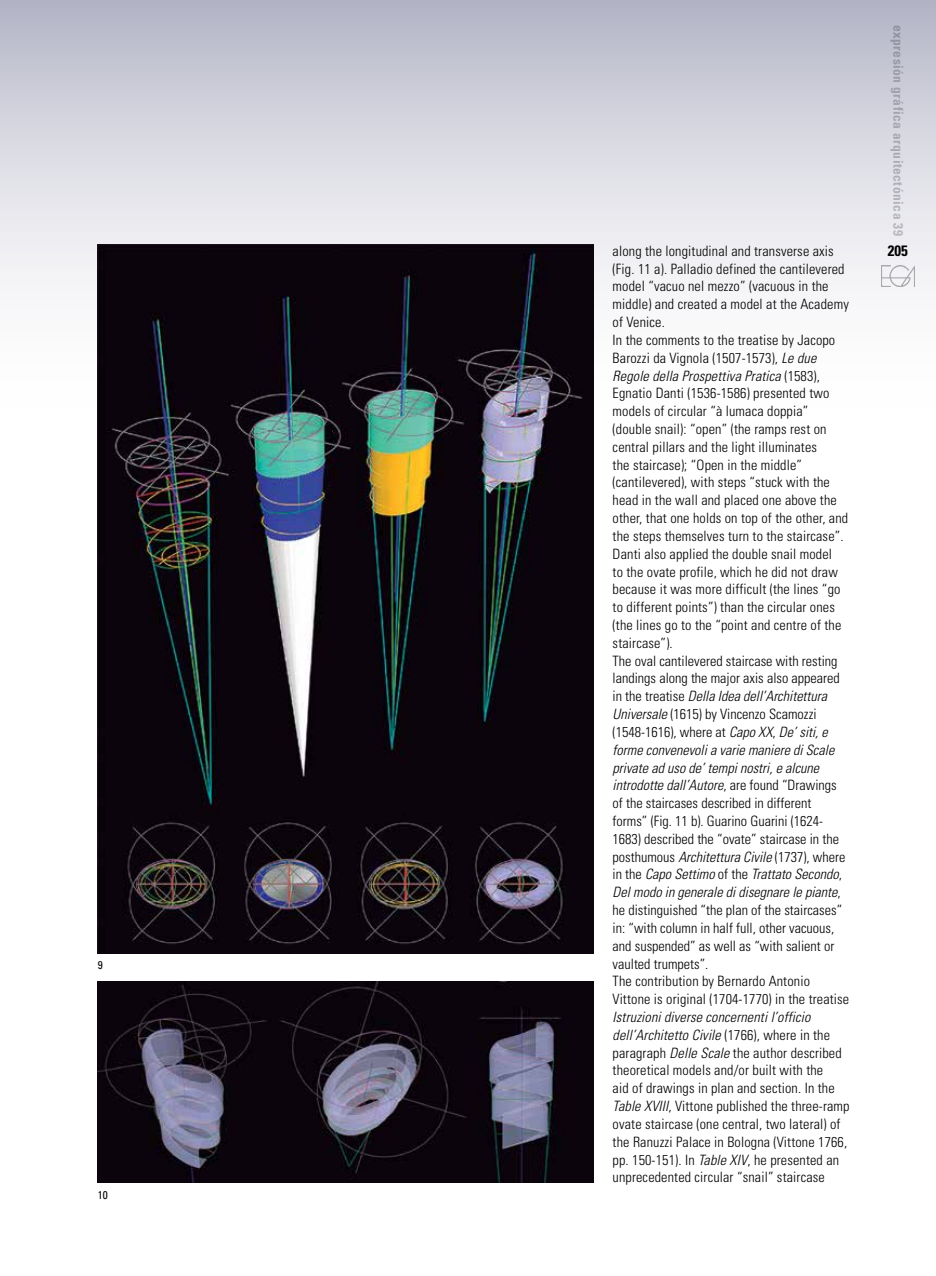
<style>
.page{position:relative;width:936px;height:1276px;background:#fff}
.page>*{position:absolute;margin:0;border:0;box-sizing:border-box;transform-origin:0 0}
.t1{font:700 condensed 15px "Univers";color:#000}
.t2{font:300 condensed 14.25px/17.9px "Univers";letter-spacing:.01em;color:#000}
.t3{font:700 condensed 13.5px "Univers";letter-spacing:.035em;color:#a7a9ac}
.t4{font:condensed 11.25px "Univers";color:#000}
.s1{font-style:italic}
</style>
<div class="page">
<div style="left:0;top:0;width:935px;height:417px;background:linear-gradient(to bottom,#bbbccb,#fff)"></div>
<img style="left:98px;top:244px;width:495px;height:709px">
<img style="left:98px;top:981px;width:495px;height:201px">
<img style="left:880px;top:265px;width:34px;height:21px">
<p class="t4" style="left:98px;top:957px;width:6px">9</p>
<p class="t4" style="left:98px;top:1187px;width:11px">10</p>
<p class="t2" style="left:612px;top:242px;width:238px">along the longitudinal and transverse axis (Fig. 11 a). Palladio defined the cantilevered model “vacuo nel mezzo” (vacuous in the middle) and created a model at the Academy of Venice.<br>In the comments to the treatise by Jacopo Barozzi da Vignola (1507-1573), <span class="s1">Le due Regole della Prospettiva Pratica</span> (1583), Egnatio Danti (1536-1586) presented two models of circular “à lumaca doppia” (double snail): “open” (the ramps rest on central pillars and the light illuminates<br>the staircase); “Open in the middle” (cantilevered), with steps “stuck with the head in the wall and placed one above the other, that one holds on top of the other, and the steps themselves turn to the staircase”.<br>Danti also applied the double snail model<br>to the ovate profile, which he did not draw because it was more difficult (the lines “go to different points”) than the circular ones (the lines go to the “point and centre of the staircase”).<br>The oval cantilevered staircase with resting landings along the major axis also appeared in the treatise <span class="s1">Della Idea dell’Architettura Universale</span> (1615) by Vincenzo Scamozzi (1548-1616), where at <span class="s1">Capo XX</span>, <span class="s1">De’ siti, e forme convenevoli a varie maniere di Scale private ad uso de’ tempi nostri, e alcune introdotte dall’Autore</span>, are found “Drawings of the staircases described in different forms” (Fig. 11 b). Guarino Guarini (1624- 1683) described the “ovate” staircase in the posthumous <span class="s1">Architettura Civile</span> (1737), where in the <span class="s1">Capo Settimo</span> of the <span class="s1">Trattato Secondo</span>, <span class="s1">Del modo in generale di disegnare le piante</span>, he distinguished “the plan of the staircases” in: “with column in half full, other vacuous, and suspended” as well as “with salient or vaulted trumpets”.<br>The contribution by Bernardo Antonio Vittone is original (1704-1770) in the treatise</p>
<p class="t2" style="left:612px;top:1008px;width:238px"><span class="s1">Istruzioni diverse concernenti l’officio dell’Architetto Civile</span> (1766), where in the paragraph <span class="s1">Delle Scale</span> the author described theoretical models and/or built with the<br>aid of drawings in plan and section. In the <span class="s1">Table XVIII</span>, Vittone published the three-ramp ovate staircase (one central, two lateral) of the Ranuzzi Palace in Bologna (Vittone 1766, pp. 150-151). In <span class="s1">Table XIV</span>, he presented an unprecedented circular “snail” staircase</p>
<p class="t3" style="left:906px;top:25px;width:213px;rotate:90deg">expresión gráfica arquitectónica 39</p>
<p class="t1" style="left:887px;top:242px;width:21px">205</p>
</div>
